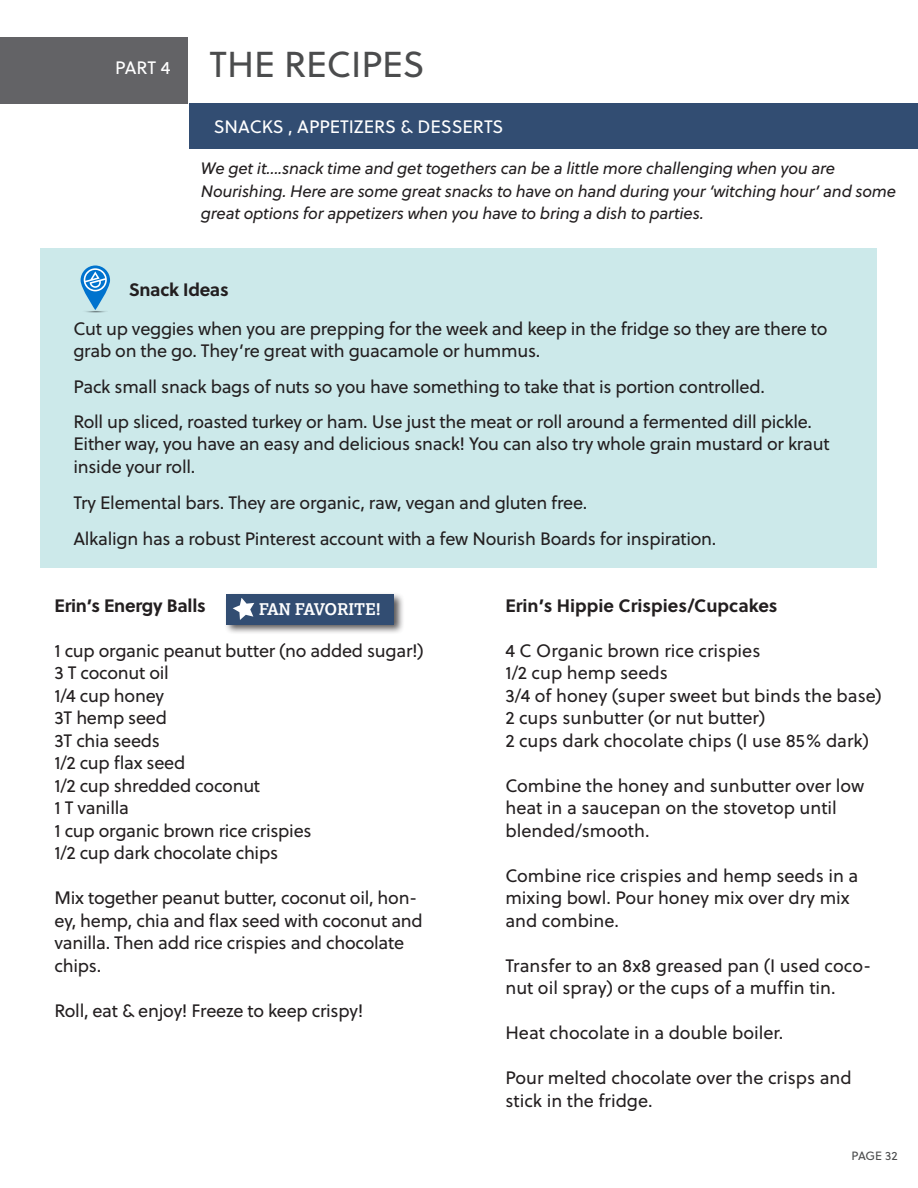
<style>
.page{position:relative;width:918px;height:1188px;background:#fff}
.page>*{position:absolute;margin:0;border:0;box-sizing:border-box;transform-origin:0 0}
.t1{font:36px "Soleil";color:#4b4c4d}
.t2{font:18px/22.5px "Soleil";letter-spacing:-.015em;color:#231f20}
.t3{font:700 18px "Soleil";letter-spacing:-.01em;color:#231f20}
.t4{font:18px "Soleil";color:#fff}
.t5{font:italic 16.5px/22.5px "Soleil";letter-spacing:-.015em;color:#231f20}
.t6{font:700 16.05px "Lexia";color:#fff}
.t7{font:12px "Soleil";letter-spacing:-.01em;color:#4b4c4d}
</style>
<div class="page">
<div style="left:40px;top:248px;width:837px;height:320px;background:#cce9ea"></div>
<div style="left:189px;top:104px;width:729px;height:45px;background:#324d72"></div>
<div style="left:0;top:37px;width:188px;height:67px;background:#636366"></div>
<svg style="left:81px;top:266px;width:29px;height:44px"></svg>
<svg style="left:85px;top:311px;width:21px;height:2px"></svg>
<svg style="left:84px;top:268px;width:23px;height:23px"></svg>
<div style="left:225px;top:592px;width:180px;height:43px;background:#231f20;opacity:.75"></div>
<div style="left:227px;top:594px;width:167px;height:30px;background:#324d72"></div>
<svg style="left:233px;top:598px;width:21px;height:22px"></svg>
<p class="t4" style="left:115px;top:54px;width:57px">PART 4</p>
<p class="t1" style="left:210px;top:38px;width:217px">THE RECIPES</p>
<p class="t4" style="left:214px;top:114px;width:291px">SNACKS , APPETIZERS &amp; DESSERTS</p>
<p class="t5" style="left:201px;top:157px;width:636px">We get it....snack time and get togethers can be a little more challenging when you are</p>
<p class="t5" style="left:201px;top:179px;width:697px">Nourishing. Here are some great snacks to have on hand during your ‘witching hour’ and some great options for appetizers when you have to bring a dish to parties.</p>
<p class="t3" style="left:129px;top:275px;width:101px">Snack Ideas</p>
<p class="t2" style="left:73px;top:317px;width:756px">Cut up veggies when you are prepping for the week and keep in the fridge so they are there to grab on the go. They’re great with guacamole or hummus.</p>
<p class="t2" style="left:73px;top:375px;width:693px">Pack small snack bags of nuts so you have something to take that is portion controlled.</p>
<p class="t2" style="left:73px;top:410px;width:758px">Roll up sliced, roasted turkey or ham. Use just the meat or roll around a fermented dill pickle.<br>Either way, you have an easy and delicious snack! You can also try whole grain mustard or kraut inside your roll.</p>
<p class="t2" style="left:73px;top:491px;width:515px">Try Elemental bars. They are organic, raw, vegan and gluten free.</p>
<p class="t2" style="left:73px;top:527px;width:645px">Alkalign has a robust Pinterest account with a few Nourish Boards for inspiration.</p>
<p class="t3" style="left:55px;top:591px;width:153px">Erin’s Energy Balls</p>
<p class="t2" style="left:55px;top:639px;width:371px">1 cup organic peanut butter (no added sugar!)</p>
<p class="t2" style="left:55px;top:661px;width:116px">3 T coconut oil</p>
<p class="t2" style="left:55px;top:684px;width:111px">1/4 cup honey</p>
<p class="t2" style="left:55px;top:706px;width:114px">3T hemp seed</p>
<p class="t2" style="left:55px;top:729px;width:107px">3T chia seeds</p>
<p class="t2" style="left:55px;top:751px;width:132px">1/2 cup flax seed</p>
<p class="t2" style="left:55px;top:774px;width:207px">1/2 cup shredded coconut</p>
<p class="t2" style="left:55px;top:796px;width:76px">1 T vanilla</p>
<p class="t2" style="left:55px;top:819px;width:259px">1 cup organic brown rice crispies</p>
<p class="t2" style="left:55px;top:841px;width:225px">1/2 cup dark chocolate chips</p>
<p class="t2" style="left:55px;top:886px;width:370px">Mix together peanut butter, coconut oil, hon&shy;ey, hemp, chia and flax seed with coconut and vanilla. Then add rice crispies and chocolate chips.</p>
<p class="t2" style="left:55px;top:999px;width:310px">Roll, eat &amp; enjoy! Freeze to keep crispy!</p>
<p class="t6" style="left:259px;top:599px;width:123px">FAN FAVORITE!</p>
<p class="t3" style="left:505px;top:591px;width:274px">Erin’s Hippie Crispies/Cupcakes</p>
<p class="t2" style="left:505px;top:639px;width:257px">4 C Organic brown rice crispies</p>
<p class="t2" style="left:505px;top:661px;width:164px">1/2 cup hemp seeds</p>
<p class="t2" style="left:505px;top:684px;width:378px">3/4 of honey (super sweet but binds the base)<br>2 cups sunbutter (or nut butter)</p>
<p class="t2" style="left:505px;top:729px;width:365px">2 cups dark chocolate chips (I use 85% dark)</p>
<p class="t2" style="left:505px;top:774px;width:360px">Combine the honey and sunbutter over low heat in a saucepan on the stovetop until blended/smooth.</p>
<p class="t2" style="left:505px;top:864px;width:354px">Combine rice crispies and hemp seeds in a mixing bowl. Pour honey mix over dry mix and combine.</p>
<p class="t2" style="left:505px;top:954px;width:367px">Transfer to an 8x8 greased pan (I used coco&shy;nut oil spray) or the cups of a muffin tin.</p>
<p class="t2" style="left:505px;top:1021px;width:280px">Heat chocolate in a double boiler.</p>
<p class="t2" style="left:505px;top:1066px;width:348px">Pour melted chocolate over the crisps and stick in the fridge.</p>
<p class="t7" style="left:852px;top:1147px;width:47px">PAGE 32</p>
</div>
